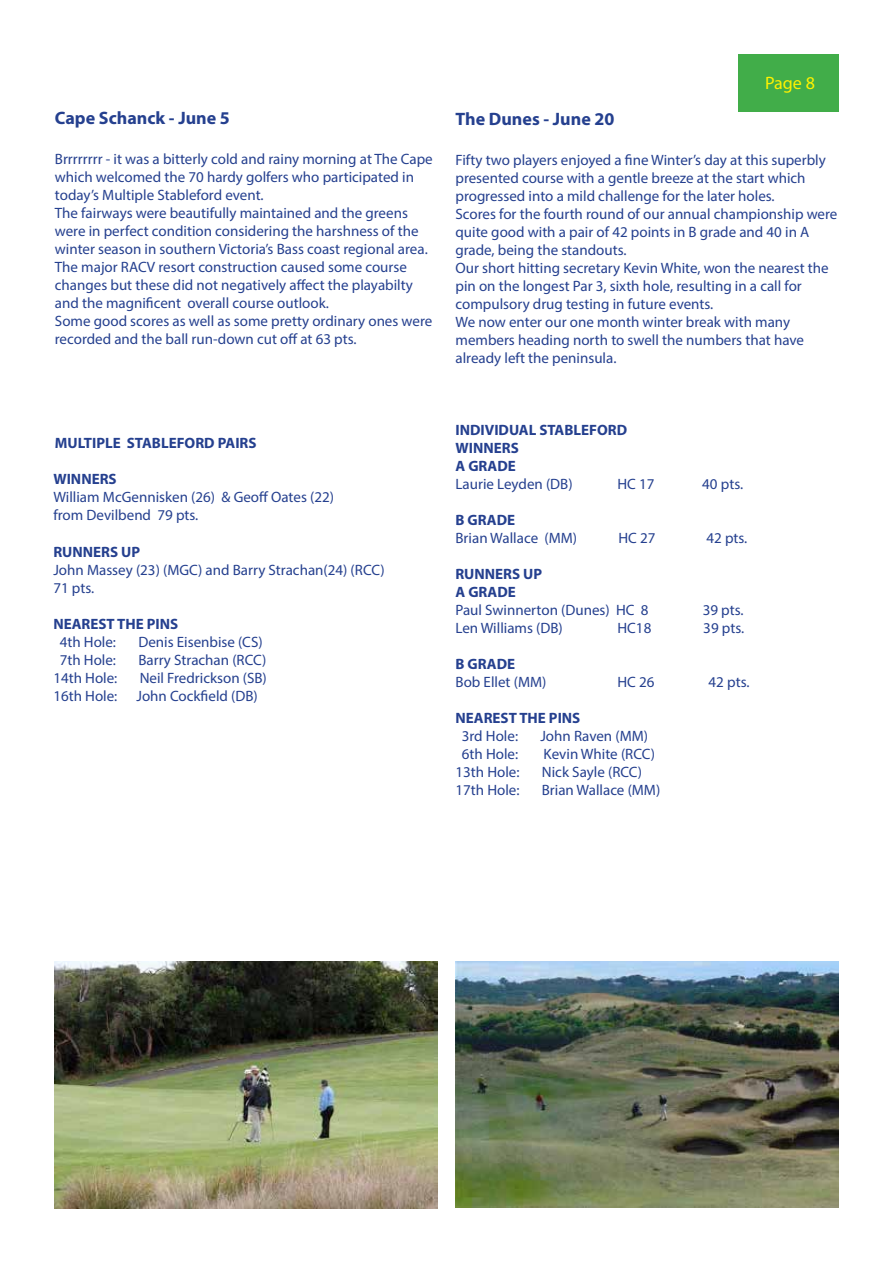
<style>
.page{position:relative;width:893px;height:1263px;background:#fff}
.page>*{position:absolute;margin:0;border:0;box-sizing:border-box;transform-origin:0 0}
.t1{font:700 18px "Myriad Pro";color:#25408f}
.t2{font:18px "Myriad";color:#fff200}
.t3{font:15px/18px "Myriad Pro";color:#25408f}
.t4{font:700 15px/18px "Myriad Pro";color:#25408f}
</style>
<div class="page">
<div style="left:738px;top:54px;width:101px;height:58px;background:#41ad49"></div>
<img style="left:455px;top:961px;width:384px;height:247px">
<img style="left:54px;top:961px;width:383px;height:248px">
<p class="t1" style="left:55px;top:107px;width:177px">Cape Schanck - June 5</p>
<p class="t3" style="left:55px;top:150px;width:379px">Brrrrrrrr - it was a bitterly cold and rainy morning at The Cape which welcomed the 70 hardy golfers who participated in today’s Multiple Stableford event.<br>The fairways were beautifully maintained and the greens were in perfect condition considering the harshness of the winter season in southern Victoria’s Bass coast regional area.<br>The major RACV resort construction caused some course changes but these did not negatively affect the playabilty and the magnificent overall course outlook.<br>Some good scores as well as some pretty ordinary ones were recorded and the ball run-down cut off at 63 pts.</p>
<p class="t4" style="left:55px;top:434px;width:203px">MULTIPLE STABLEFORD PAIRS</p>
<p class="t4" style="left:53px;top:470px;width:65px">WINNERS</p>
<p class="t3" style="left:53px;top:488px;width:282px">William McGennisken (26) &amp; Geoff Oates (22) from Devilbend 79 pts.</p>
<p class="t4" style="left:53px;top:542px;width:88px">RUNNERS UP</p>
<p class="t3" style="left:53px;top:560px;width:333px">John Massey (23) (MGC) and Barry Strachan(24) (RCC)<br>71 pts.</p>
<p class="t4" style="left:53px;top:614px;width:126px">NEAREST THE PINS</p>
<p class="t3" style="left:60px;top:632px;width:58px">4th Hole:</p>
<p class="t3" style="left:138px;top:632px;width:126px">Denis Eisenbise (CS)</p>
<p class="t3" style="left:60px;top:650px;width:58px">7th Hole:</p>
<p class="t3" style="left:138px;top:650px;width:129px">Barry Strachan (RCC)</p>
<p class="t3" style="left:53px;top:668px;width:66px">14th Hole:</p>
<p class="t3" style="left:140px;top:668px;width:129px">Neil Fredrickson (SB)</p>
<p class="t3" style="left:53px;top:686px;width:66px">16th Hole:</p>
<p class="t3" style="left:137px;top:686px;width:123px">John Cockfield (DB)</p>
<p class="t2" style="left:765px;top:74px;width:51px">Page 8</p>
<p class="t1" style="left:455px;top:107px;width:160px">The Dunes - June 20</p>
<p class="t3" style="left:455px;top:150px;width:383px">Fifty two players enjoyed a fine Winter’s day at this superbly presented course with a gentle breeze at the start which progressed into a mild challenge for the later holes.<br>Scores for the fourth round of our annual championship were quite good with a pair of 42 points in B grade and 40 in A grade, being the standouts.<br>Our short hitting secretary Kevin White, won the nearest the pin on the longest Par 3, sixth hole, resulting in a call for compulsory drug testing in future events.<br>We now enter our one month winter break with many members heading north to swell the numbers that have already left the peninsula.</p>
<p class="t4" style="left:455px;top:420px;width:173px">INDIVIDUAL STABLEFORD<br>WINNERS<br>A GRADE</p>
<p class="t3" style="left:455px;top:474px;width:119px">Laurie Leyden (DB)</p>
<p class="t3" style="left:617px;top:474px;width:39px">HC 17</p>
<p class="t3" style="left:702px;top:474px;width:42px">40 pts.</p>
<p class="t4" style="left:455px;top:510px;width:61px">B GRADE</p>
<p class="t3" style="left:455px;top:528px;width:123px">Brian Wallace (MM)</p>
<p class="t3" style="left:618px;top:528px;width:39px">HC 27</p>
<p class="t3" style="left:706px;top:528px;width:42px">42 pts.</p>
<p class="t4" style="left:455px;top:564px;width:88px">RUNNERS UP<br>A GRADE</p>
<p class="t3" style="left:455px;top:600px;width:195px">Paul Swinnerton (Dunes) HC 8</p>
<p class="t3" style="left:703px;top:600px;width:42px">39 pts.</p>
<p class="t3" style="left:455px;top:618px;width:109px">Len Williams (DB)</p>
<p class="t3" style="left:617px;top:618px;width:35px">HC18</p>
<p class="t3" style="left:703px;top:618px;width:42px">39 pts.</p>
<p class="t4" style="left:455px;top:654px;width:61px">B GRADE</p>
<p class="t3" style="left:455px;top:672px;width:92px">Bob Ellet (MM)</p>
<p class="t3" style="left:617px;top:672px;width:39px">HC 26</p>
<p class="t3" style="left:709px;top:672px;width:42px">42 pts.</p>
<p class="t4" style="left:455px;top:708px;width:126px">NEAREST THE PINS</p>
<p class="t3" style="left:462px;top:726px;width:58px">3rd Hole:</p>
<p class="t3" style="left:540px;top:726px;width:109px">John Raven (MM)</p>
<p class="t3" style="left:462px;top:744px;width:58px">6th Hole:</p>
<p class="t3" style="left:544px;top:744px;width:113px">Kevin White (RCC)</p>
<p class="t3" style="left:455px;top:762px;width:66px">13th Hole:</p>
<p class="t3" style="left:542px;top:762px;width:102px">Nick Sayle (RCC)</p>
<p class="t3" style="left:455px;top:780px;width:66px">17th Hole:</p>
<p class="t3" style="left:542px;top:780px;width:120px">Brian Wallace (MM)</p>
</div>
